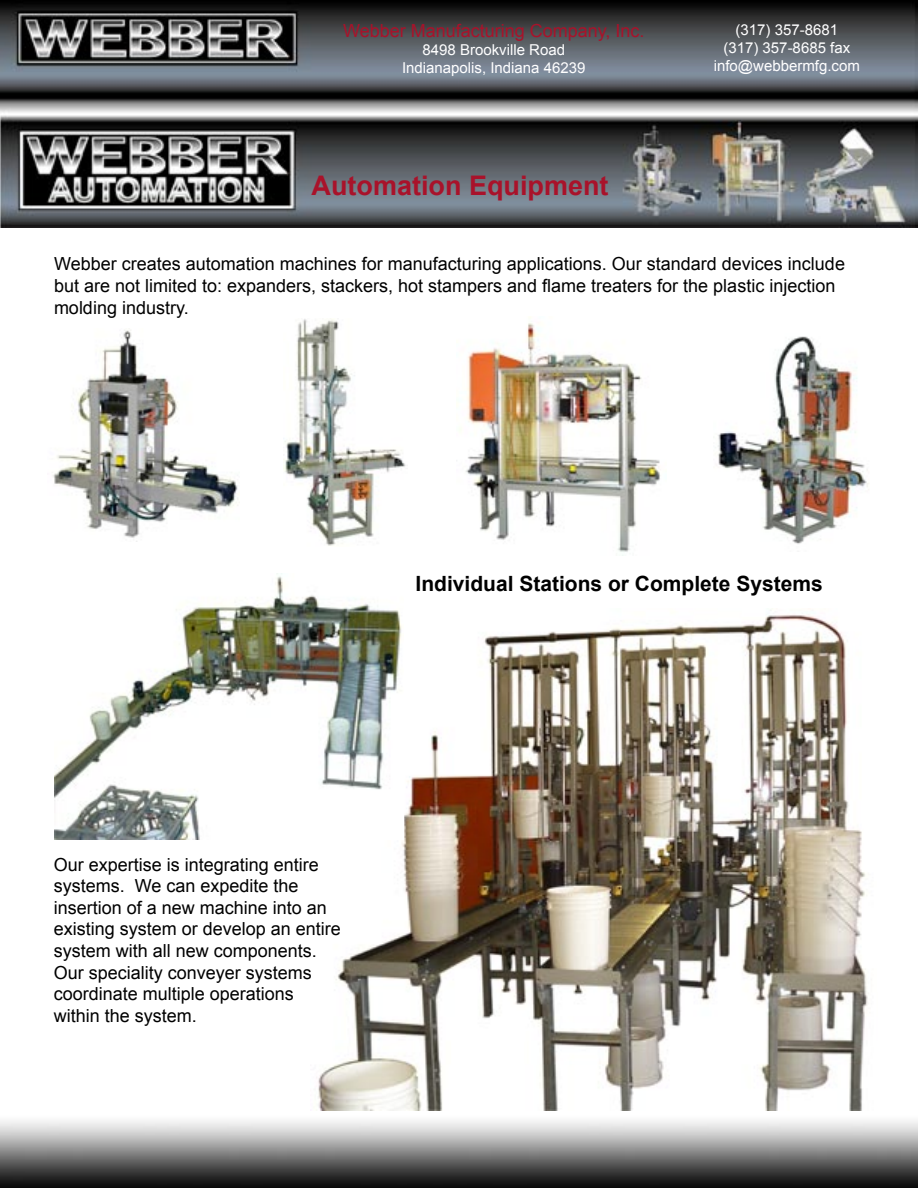
<style>
.page{position:relative;width:918px;height:1188px;background:#fff}
.page>*{position:absolute;margin:0;border:0;box-sizing:border-box;transform-origin:0 0}
.t1{font:700 27px "Arial";color:#a9122a}
.t2{font:700 21px "Arial";color:#000}
.t3{font:18px/21.6px "Arial";color:#000}
.t4{font:18px "Arial";color:#a9122a}
.t5{font:15px "Arial";color:#fff}
</style>
<div class="page">
<img style="left:0;top:1121px;width:918px;height:67px">
<img style="left:53px;top:330px;width:187px;height:208px">
<img style="left:718px;top:336px;width:151px;height:208px">
<img style="left:460px;top:316px;width:200px;height:240px">
<img style="left:284px;top:319px;width:122px;height:227px">
<img style="left:318px;top:615px;width:550px;height:495px">
<img style="left:55px;top:576px;width:348px;height:263px">
<img style="left:0;top:0;width:918px;height:227px">
<p class="t4" style="left:343px;top:21px;width:303px">Webber Manufacturing Company, Inc.</p>
<p class="t5" style="left:423px;top:41px;width:144px">8498 Brookville Road</p>
<p class="t5" style="left:402px;top:59px;width:185px">Indianapolis, Indiana 46239</p>
<p class="t1" style="left:312px;top:171px;width:299px">Automation Equipment</p>
<p class="t5" style="left:736px;top:22px;width:104px">(317) 357-8681</p>
<p class="t5" style="left:723px;top:40px;width:128px">(317) 357-8685 fax</p>
<p class="t5" style="left:714px;top:58px;width:148px">info@webbermfg.com</p>
<p class="t3" style="left:54px;top:253px;width:793px">Webber creates automation machines for manufacturing applications. Our standard devices include but are not limited to: expanders, stackers, hot stampers and flame treaters for the plastic injection molding industry.</p>
<p class="t2" style="left:416px;top:571px;width:409px">Individual Stations or Complete Systems</p>
<p class="t3" style="left:54px;top:853px;width:289px">Our expertise is integrating entire systems. We can expedite the insertion of a new machine into an existing system or develop an entire system with all new components.<br>Our speciality conveyer systems coordinate multiple operations within the system.</p>
</div>
